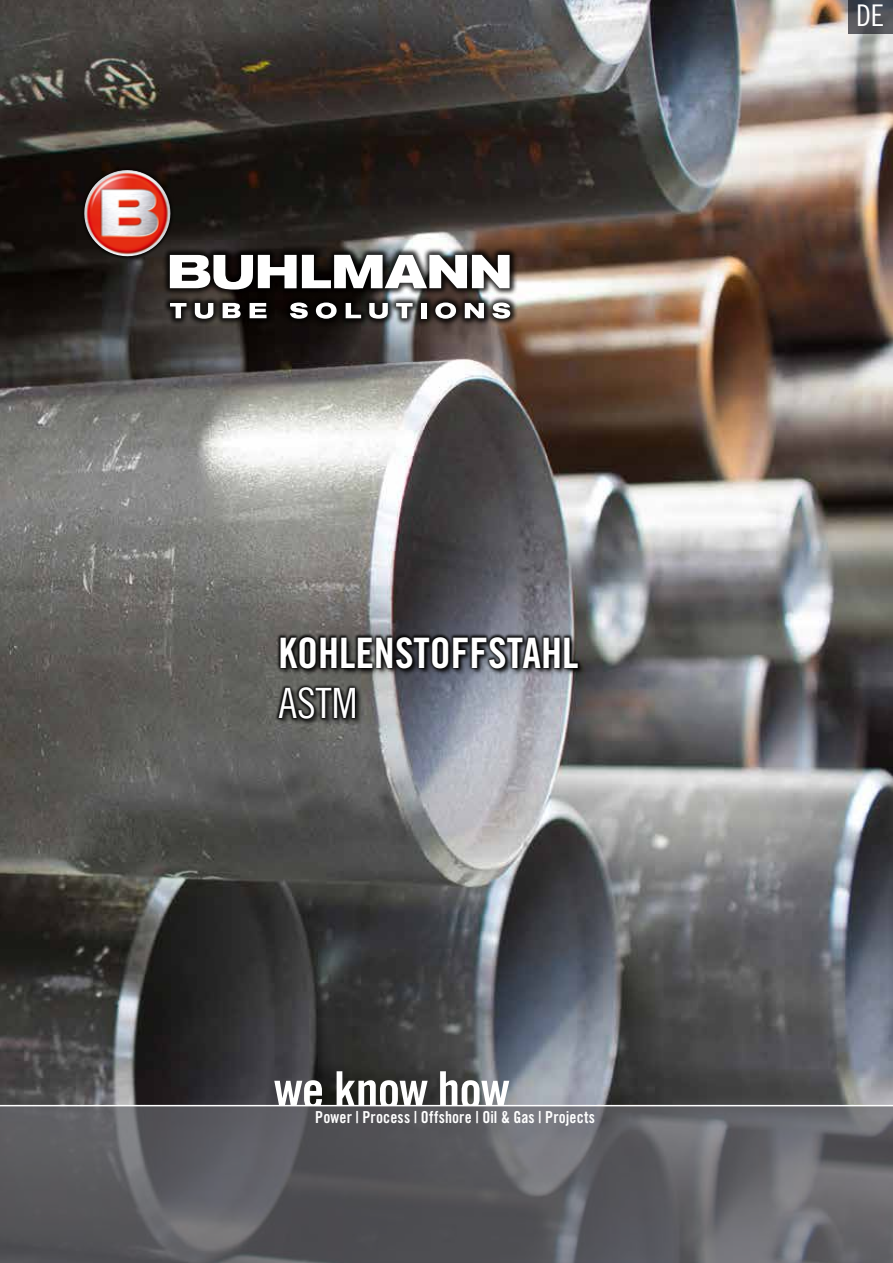
<style>
.page{position:relative;width:893px;height:1263px;background:#fff}
.page>*{position:absolute;margin:0;border:0;box-sizing:border-box;transform-origin:0 0}
.t1{font:51.45px "Trade Gothic Bold Cond Twenty";color:#fff}
.t2{font:42px "Trade Gothic Bold Cond Twenty";color:#fff}
.t3{font:42px "Trade Gothic Cond Eighteen";color:#fff}
.t4{font:30px "Trade Gothic Cond Eighteen";color:#fff}
.t5{font:16.5px "Trade Gothic Bold Cond Twenty";letter-spacing:.01em;color:#fff;scale:.96 1}
</style>
<div class="page">
<img style="left:0;top:0;width:893px;height:1105px">
<svg style="left:0;top:1106px;width:893px;height:157px;background:#5f5f63"></svg>
<svg style="left:848px;top:0;width:45px;height:33px"></svg>
<svg style="left:278px;top:636px;width:308px;height:90px;background:#7c7d82"></svg>
<svg style="left:275px;top:633px;width:307px;height:89px;background:#515357"></svg>
<img style="left:71px;top:157px;width:114px;height:114px">
<div style="left:162px;top:247px;width:356px;height:79px;background:#000;opacity:.83"></div>
<svg style="left:170px;top:303px;width:17px;height:15px"></svg>
<svg style="left:195px;top:303px;width:18px;height:16px"></svg>
<svg style="left:223px;top:303px;width:18px;height:15px"></svg>
<svg style="left:250px;top:303px;width:17px;height:15px"></svg>
<svg style="left:290px;top:302px;width:18px;height:17px"></svg>
<svg style="left:316px;top:302px;width:21px;height:17px"></svg>
<svg style="left:346px;top:303px;width:15px;height:15px"></svg>
<svg style="left:369px;top:303px;width:19px;height:16px"></svg>
<svg style="left:396px;top:303px;width:17px;height:15px"></svg>
<div style="left:421px;top:303px;width:6px;height:15px;background:#fff"></div>
<svg style="left:435px;top:302px;width:21px;height:17px"></svg>
<svg style="left:465px;top:303px;width:19px;height:15px"></svg>
<svg style="left:492px;top:302px;width:18px;height:17px"></svg>
<svg style="left:170px;top:255px;width:340px;height:34px"></svg>
<div style="left:81px;top:167px;width:93px;height:93px;background:#000;opacity:.83"></div>
<img style="left:105px;top:170px;width:22px;height:6px">
<h2 class="t2" style="left:278px;top:627px;width:302px">Kohlenstoffstahl</h2>
<h2 class="t3" style="left:278px;top:678px;width:81px">ASTM</h2>
<h1 class="t1" style="left:274px;top:1059px;width:237px">we know how</h1>
<p class="t5" style="left:315px;top:1107px;width:293px">Power | Process | Offshore | Oil &amp; Gas | Projects</p>
<h3 class="t4" style="left:856px;top:-2px;width:30px">DE</h3>
</div>
